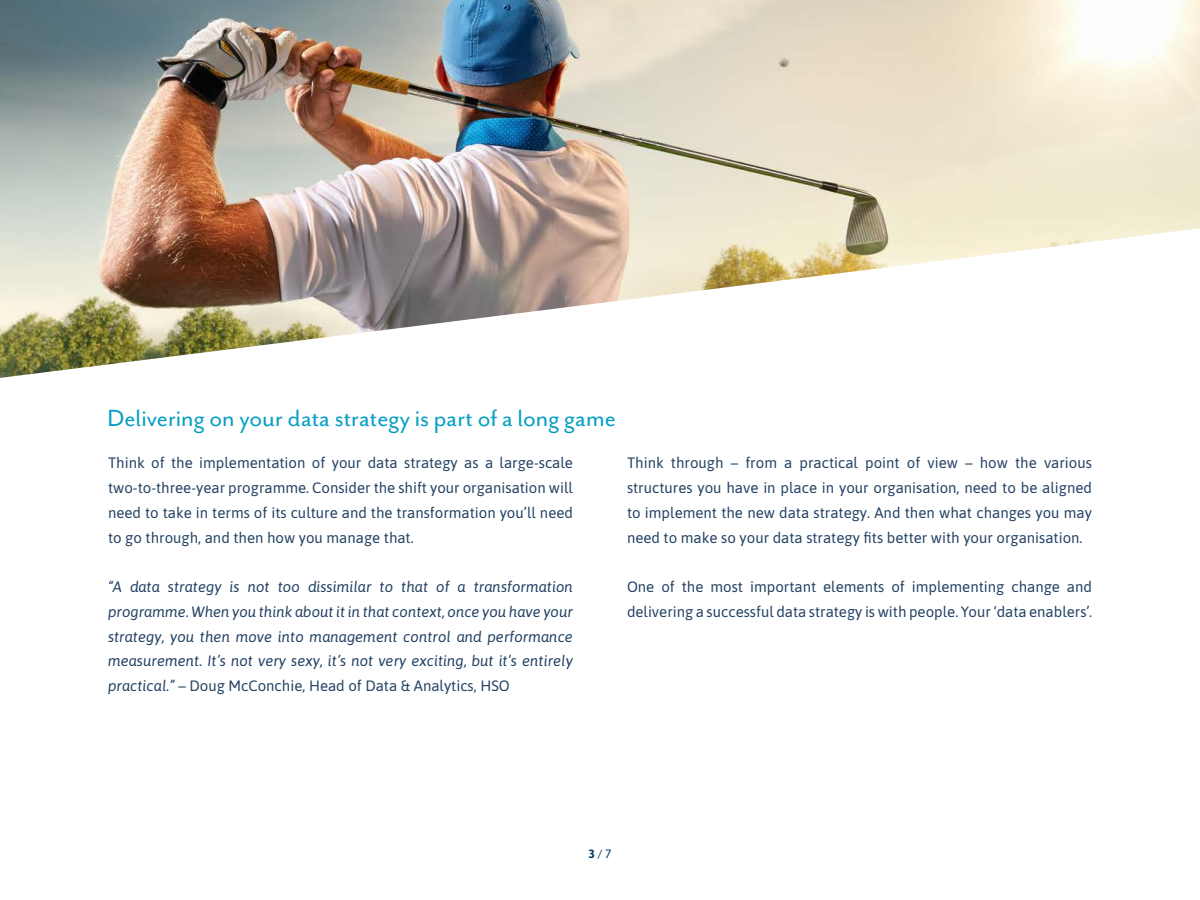
<style>
.page{position:relative;width:1200px;height:900px;background:#fff}
.page>*{position:absolute;margin:0;border:0;box-sizing:border-box;transform-origin:0 0}
.t1{font:27px "Mr Eaves San OT";color:#079fc3}
.t2{font:15px/24.8px "Asap";color:#244264;text-align:justify}
.t3{font:italic 15px/24.8px "Asap";color:#244264;text-align:justify}
.t4{font:12px "Asap";color:#00395f}
.s1{font-style:normal}
.s2{font-weight:700}
</style>
<div class="page">
<img style="left:0;top:0;width:1200px;height:378px">
<h1 class="t1" style="left:108px;top:403px;width:510px">Delivering on your data strategy is part of a long game</h1>
<p class="t2" style="left:108px;top:450px;width:467px">Think of the implementation of your data strategy as a large-scale two-to-three-year programme. Consider the shift your organisation will need to take in terms of its culture and the transformation you’ll need to go through, and then how you manage that.</p>
<p class="t3" style="left:108px;top:574px;width:467px">“A data strategy is not too dissimilar to that of a transformation programme. When you think about it in that context, once you have your strategy, you then move into management control and performance measurement. It’s not very sexy, it’s not very exciting, but it’s entirely practical.” <span class="s1">– Doug McConchie, Head of Data &amp; Analytics, HSO</span></p>
<p class="t2" style="left:627px;top:450px;width:467px">Think through – from a practical point of view – how the various structures you have in place in your organisation, need to be aligned to implement the new data strategy. And then what changes you may need to make so your data strategy fits better with your organisation.</p>
<p class="t2" style="left:627px;top:574px;width:466px">One of the most important elements of implementing change and delivering a successful data strategy is with people. Your ‘data enablers’.</p>
<p class="t4" style="left:588px;top:846px;width:25px"><span class="s2">3</span> / 7</p>
</div>
